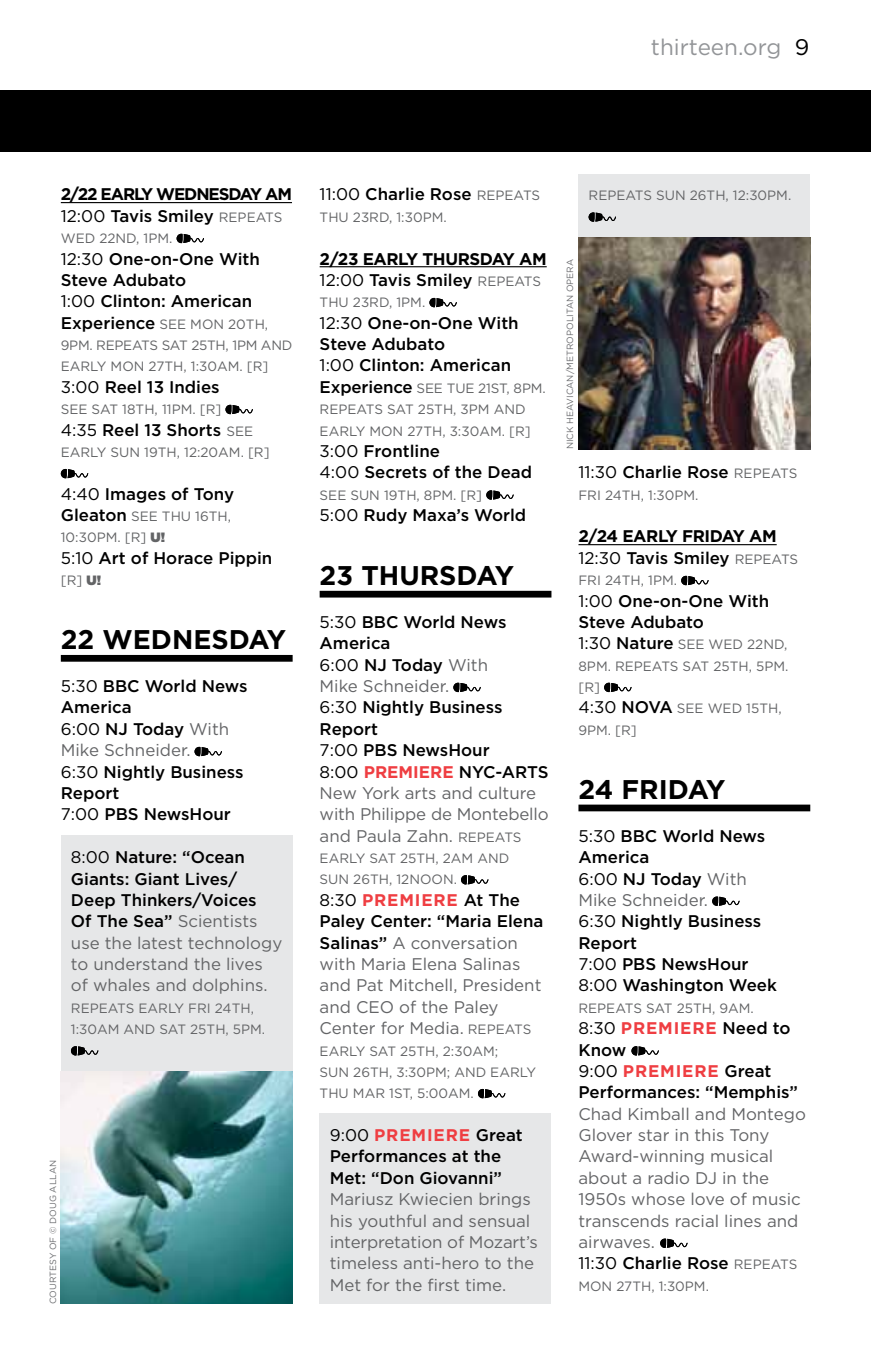
<style>
.page{position:relative;width:871px;height:1357px;background:#fff}
.page>*{position:absolute;margin:0;border:0;box-sizing:border-box;transform-origin:0 0}
.t1{font:700 27px "Gotham";color:#000}
.t2{font:22.5px "Gotham";color:#939598}
.t3{font:16.88px/21.4px "Gotham";color:#636466}
.t4{font:500 16.88px/21.4px "Gotham";color:#000}
.t5{font:700 16.88px/21.4px "Gotham";letter-spacing:-.065em;color:#000}
.t6{font:700 16.88px/21.4px "Gotham";letter-spacing:-.025em;color:#000}
.t7{font:13.5px/21.4px "Gotham";color:#636466}
.t8{font:9px "Gotham";color:#6d6e71}
.s1{color:#000}
.s2{font-weight:400}
.s3{font-weight:500}
.s4{font-weight:400;font-size:13.5px;color:#636466}
.s5{font-weight:500;font-size:16.88px;color:#000}
.s6{font-weight:900}
.s7{font-weight:400;color:#636466}
.s8{font-weight:500;color:#000}
.s9{font-weight:700}
.s10{font-weight:700;color:#ef3e42}
.s11{font-size:13.5px}
.s12{font-size:16.88px;color:#000}
</style>
<div class="page">
<div style="left:578px;top:175px;width:232px;height:221px;background:#e6e7e8"></div>
<div style="left:319px;top:1114px;width:232px;height:190px;background:#e6e7e8"></div>
<div style="left:61px;top:836px;width:231px;height:271px;background:#e6e7e8"></div>
<div style="left:0;top:90px;width:871px;height:62px;background:#000"></div>
<hr style="left:61px;top:202px;width:231px;height:1px;background:#000">
<div style="left:61px;top:655px;width:232px;height:7px;background:#000"></div>
<svg style="left:177px;top:234px;width:27px;height:10px"></svg>
<svg style="left:225px;top:405px;width:28px;height:10px"></svg>
<svg style="left:61px;top:469px;width:27px;height:10px"></svg>
<svg style="left:194px;top:747px;width:28px;height:10px"></svg>
<svg style="left:71px;top:1046px;width:27px;height:10px"></svg>
<img style="left:61px;top:1071px;width:231px;height:232px">
<hr style="left:320px;top:266px;width:227px;height:1px;background:#000">
<div style="left:320px;top:591px;width:231px;height:6px;background:#000"></div>
<svg style="left:429px;top:298px;width:28px;height:10px"></svg>
<svg style="left:486px;top:490px;width:28px;height:10px"></svg>
<svg style="left:453px;top:683px;width:28px;height:10px"></svg>
<svg style="left:461px;top:875px;width:27px;height:10px"></svg>
<svg style="left:478px;top:1089px;width:27px;height:10px"></svg>
<hr style="left:578px;top:544px;width:198px;height:1px;background:#000">
<div style="left:578px;top:804px;width:232px;height:7px;background:#000"></div>
<svg style="left:588px;top:212px;width:28px;height:10px"></svg>
<img style="left:578px;top:237px;width:232px;height:212px">
<svg style="left:681px;top:576px;width:27px;height:10px"></svg>
<svg style="left:604px;top:683px;width:27px;height:10px"></svg>
<svg style="left:712px;top:896px;width:27px;height:10px"></svg>
<svg style="left:631px;top:1046px;width:28px;height:10px"></svg>
<svg style="left:660px;top:1238px;width:27px;height:10px"></svg>
<h2 class="t2" style="left:651px;top:35px;width:160px">thirteen.org <span class="s1">9</span></h2>
<p class="t5" style="left:61px;top:183px;width:230px">2/22 EARLY WEDN ESDAY AM<br><span class="s2">12:00</span> <span class="s3">Tavis Smiley</span> <span class="s4">Repeats</span></p>
<p class="t7" style="left:61px;top:227px;width:113px">Wed 22n d, 1pm.</p>
<p class="t4" style="left:61px;top:247px;width:201px"><span class="s2">12:30</span> One-on-One With<br>Steve Adubato<br><span class="s2">1:00</span> Clinton: American</p>
<p class="t7" style="left:61px;top:313px;width:233px"><span class="s5">Experience</span> See M on 20th,<br>9pm. Repeats Sat 25th, 1pm an d early Mon 27th, 1:30am. [R]</p>
<p class="t4" style="left:61px;top:376px;width:160px"><span class="s2">3:00</span> Reel 13 Indies</p>
<p class="t7" style="left:61px;top:398px;width:162px">See Sat 18th, 11pm. [R]</p>
<p class="t4" style="left:61px;top:418px;width:194px"><span class="s2">4:35</span> Reel 13 Shorts <span class="s4">See</span></p>
<p class="t7" style="left:61px;top:441px;width:210px">early Sun 19th, 12:20am. [R]</p>
<p class="t4" style="left:61px;top:483px;width:175px"><span class="s2">4:40</span> Images of Tony</p>
<p class="t7" style="left:61px;top:505px;width:172px"><span class="s5">Gleaton</span> See Thu 16th,<br>10:30pm. [R] <span class="s6">U!</span></p>
<p class="t4" style="left:61px;top:547px;width:213px"><span class="s2">5:10</span> Art of Horace Pippin</p>
<p class="t7" style="left:61px;top:569px;width:42px">[R] <span class="s6">U!</span></p>
<h1 class="t1" style="left:61px;top:624px;width:226px">22 WEDN ESDAY</h1>
<p class="t4" style="left:61px;top:675px;width:188px"><span class="s2">5:30</span> BBC World News<br>America<br><span class="s2">6:00</span> NJ Today <span class="s7">With<br>M ike Schneider.<br></span><span class="s2">6:30</span> Nightly Business<br>Report<br><span class="s2">7:00</span> PBS NewsHour</p>
<p class="t3" style="left:71px;top:846px;width:213px"><span class="s1">8:00</span> <span class="s8">Nature: “Ocean<br>Giants: Giant Lives/<br>Deep Thinkers/Voices<br>Of The Sea”</span> Scientists use the latest technology to understand the lives of whales and dolphins.</p>
<p class="t7" style="left:71px;top:997px;width:196px">Repeats early Fri 24th,<br>1:30am an d Sat 25th, 5pm.</p>
<p class="t8" style="left:48px;top:1304px;width:144px;rotate:-90deg">Courtesy of © Doug Allan</p>
<p class="t4" style="left:320px;top:183px;width:222px"><span class="s2">11:00</span> Charlie Rose <span class="s4">Repeats</span></p>
<p class="t7" style="left:320px;top:206px;width:129px">Thu 23rd, 1:30pm.</p>
<p class="t5" style="left:320px;top:247px;width:116px">2/23 EARLY THU</p>
<p class="t4" style="left:320px;top:247px;width:226px;text-align:right"><span class="s9">RSDAY AM<br></span><span class="s2">12:00</span> Tavis Smiley <span class="s4">Repeats</span></p>
<p class="t7" style="left:320px;top:291px;width:107px">Thu 23rd, 1pm.</p>
<p class="t4" style="left:320px;top:312px;width:201px"><span class="s2">12:30</span> One-on-One With<br>Steve Adubato<br><span class="s2">1:00</span> Clinton: American</p>
<p class="t7" style="left:320px;top:377px;width:228px"><span class="s5">Experience</span> See Tue 21st, 8pm.<br>Repeats Sat 25th, 3pm an d early Mon 27th, 3:30am. [R]</p>
<p class="t4" style="left:320px;top:440px;width:214px"><span class="s2">3:00</span> Frontline<br><span class="s2">4:00</span> Secrets of the Dead</p>
<p class="t7" style="left:320px;top:484px;width:164px">See Sun 19th, 8pm. [R]</p>
<p class="t4" style="left:320px;top:504px;width:208px"><span class="s2">5:00</span> Rudy Maxa’s World</p>
<h1 class="t1" style="left:320px;top:560px;width:62px">23 THU</h1>
<h1 class="t1" style="left:420px;top:560px;width:95px">RSDAY</h1>
<p class="t3" style="left:320px;top:611px;width:231px"><span class="s1">5:30</span> <span class="s8">BBC World News<br>America<br></span><span class="s1">6:00</span> <span class="s8">NJ Today</span> With<br>M ike Schneider.<br><span class="s1">6:30</span> <span class="s8">Nightly Business<br>Report<br></span><span class="s1">7:00</span> <span class="s8">PBS NewsHour<br></span><span class="s1">8:00</span> <span class="s10">PREM IERE</span> <span class="s8">NYC-ARTS<br></span>New York arts and culture with Philippe de Montebello and Paula Zahn. <span class="s11">Repeats</span></p>
<p class="t7" style="left:320px;top:847px;width:191px">early Sat 25th, 2am an d<br>Sun 26th, 12noon.</p>
<p class="t3" style="left:320px;top:889px;width:225px"><span class="s1">8:30</span> <span class="s10">PREM IERE</span> <span class="s8">At The<br>Paley Center: “Maria Elena<br>Salinas”</span> A conversation with Maria Elena Salinas and Pat M itchell, President and CEO of the Paley<br>Center for Media. <span class="s11">Repeats</span></p>
<p class="t7" style="left:320px;top:1040px;width:218px">early Sat 25th, 2:30am;<br>Sun 26th, 3:30pm; an d early<br>Thu Mar 1st, 5:00am.</p>
<p class="t4" style="left:330px;top:1124px;width:194px"><span class="s2">9:00</span> <span class="s10">PREM IERE</span> Great<br>Performances at the<br>Met: “Don Giovanni”</p>
<p class="t3" style="left:330px;top:1188px;width:210px">Mariusz Kwiecien brings his youthful and sensual interpretation of M ozart’s timeless anti-hero to the<br>Met for the first time.</p>
<p class="t7" style="left:588px;top:185px;width:204px">Repeats Sun 26th, 12:30pm.</p>
<p class="t8" style="left:565px;top:449px;width:192px;rotate:-90deg">Nick H eavican/M etropolitan Opera</p>
<p class="t4" style="left:578px;top:461px;width:220px"><span class="s2">11:30</span> Charlie Rose <span class="s4">Repeats</span></p>
<p class="t7" style="left:578px;top:484px;width:122px">Fri 24th, 1:30pm.</p>
<p class="t6" style="left:578px;top:525px;width:221px">2/24 EARLY FRIDAY AM<br><span class="s2">12:30</span> <span class="s3">Tavis Smiley</span> <span class="s4">Repeats</span></p>
<p class="t7" style="left:578px;top:569px;width:100px">Fri 24th, 1pm.</p>
<p class="t4" style="left:578px;top:589px;width:192px"><span class="s2">1:00</span> One-on-One With<br>Steve Adubato</p>
<p class="t7" style="left:578px;top:634px;width:211px"><span class="s12">1:30</span> <span class="s5">Nature</span> See Wed 22n d,<br>8pm. Repeats Sat 25th, 5pm. [R]<br><span class="s12">4:30</span> <span class="s5">NOVA</span> See Wed 15th,<br>9pm. [R]</p>
<h1 class="t1" style="left:578px;top:774px;width:148px">24 FRIDAY</h1>
<p class="t4" style="left:578px;top:825px;width:200px"><span class="s2">5:30</span> BBC World News<br>America<br><span class="s2">6:00</span> NJ Today <span class="s7">With<br>M ike Schneider.<br></span><span class="s2">6:30</span> Nightly Business<br>Report<br><span class="s2">7:00</span> PBS NewsHour<br><span class="s2">8:00</span> Washington Week</p>
<p class="t7" style="left:578px;top:997px;width:177px">Repeats Sat 25th, 9am.</p>
<p class="t4" style="left:578px;top:1017px;width:221px"><span class="s2">8:30</span> <span class="s10">PREM IERE</span> Need to<br>Know<br><span class="s2">9:00</span> <span class="s10">PREM IERE</span> Great<br>Performances: “Memphis”</p>
<p class="t3" style="left:578px;top:1103px;width:229px">Chad Kimball and Montego<br>Glover star in this Tony<br>Award-winning musical about a radio DJ in the<br>1950s whose love of music transcends racial lines and airwaves.<br><span class="s1">11:30</span> <span class="s8">Charlie Rose</span> <span class="s11">Repeats</span></p>
<p class="t7" style="left:578px;top:1275px;width:132px">Mon 27th, 1:30pm.</p>
</div>
